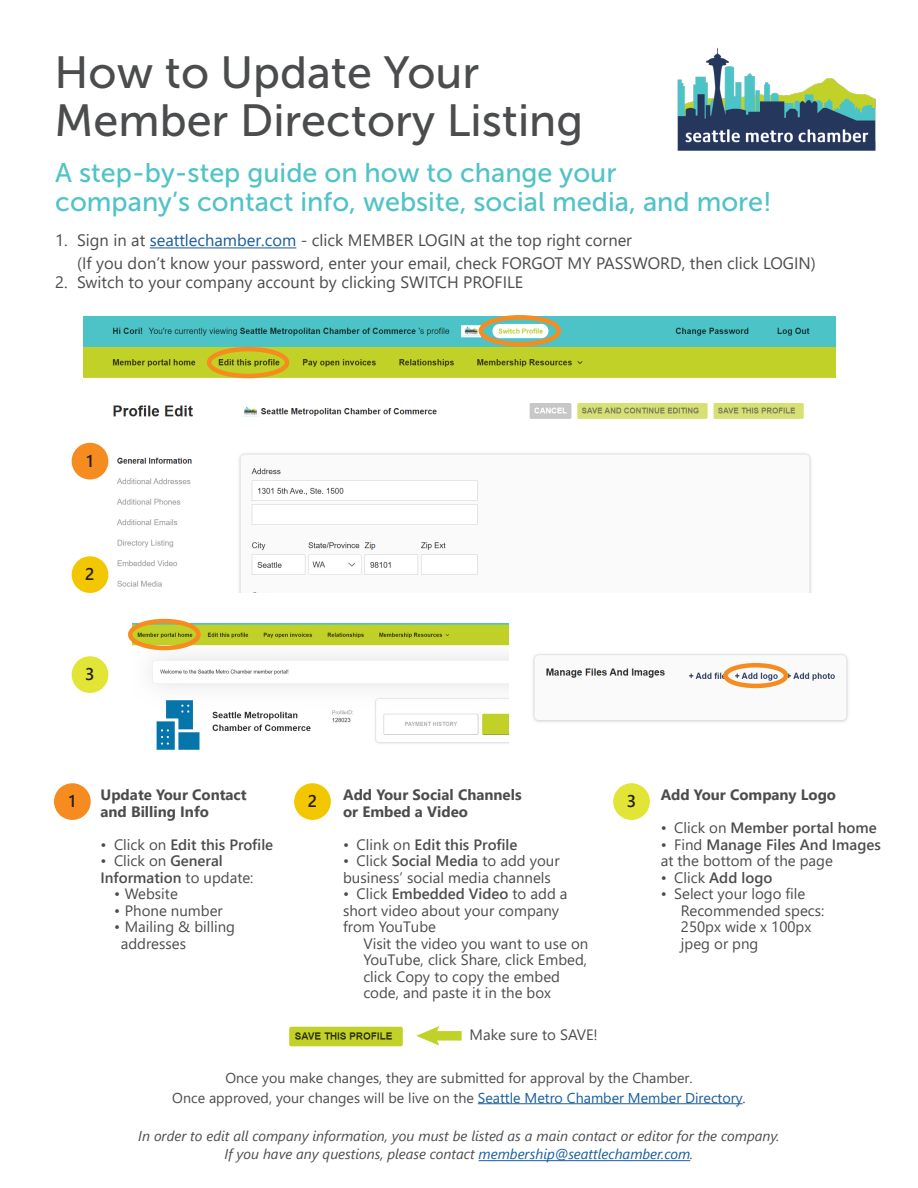
<style>
.page{position:relative;width:918px;height:1188px;background:#fff}
.page>*{position:absolute;margin:0;border:0;box-sizing:border-box;transform-origin:0 0}
.t1{font:45px "Museo Sans 500";color:#4b4c4d}
.t2{font:27px "Museo Sans 500";color:#4fc3c6}
.t3{font:600 16.95px "Segoe UI";color:#231f20}
.t4{font:16.5px/22.5px "Segoe UI";color:#4b4c4d}
.t5{font:15px/16.5px "Segoe UI";color:#4b4c4d}
.t6{font:600 15px/16.5px "Segoe UI";color:#4b4c4d}
.t7{font:700 15px/16.5px "Segoe UI";color:#4b4c4d}
.t8{font:italic 14.25px/18px "Segoe UI";color:#4b4c4d;text-align:center}
.t9{font:14.25px/19.5px "Segoe UI";color:#4b4c4d;text-align:center}
.s1{color:#175d9e}
.s2{font-weight:400}
.s3{font-weight:600}
</style>
<div class="page">
<img style="left:83px;top:317px;width:753px;height:276px">
<img style="left:677px;top:47px;width:199px;height:104px">
<hr style="left:150px;top:247px;width:146px;height:1px;background:#175d9e">
<hr style="left:479px;top:1160px;width:211px;height:1px;background:#175d9e">
<img style="left:289px;top:1026px;width:114px;height:21px">
<svg style="left:416px;top:1026px;width:46px;height:20px"></svg>
<div style="left:54px;top:783px;width:37px;height:37px;background:#f68b1f;border-radius:50%"></div>
<div style="left:294px;top:783px;width:37px;height:37px;background:#f3c700;border-radius:50%"></div>
<div style="left:613px;top:783px;width:37px;height:37px;background:#e2e436;border-radius:50%"></div>
<div style="left:72px;top:443px;width:36px;height:37px;background:#f68b1f;border-radius:50%"></div>
<div style="left:72px;top:556px;width:36px;height:37px;background:#f3c700;border-radius:50%"></div>
<div style="left:72px;top:656px;width:36px;height:37px;background:#e2e436;border-radius:50%"></div>
<hr style="left:478px;top:1103px;width:265px;height:1px;background:#175d9e">
<img style="left:133px;top:623px;width:375px;height:127px">
<img style="left:533px;top:654px;width:315px;height:68px">
<div style="left:128px;top:619px;width:73px;height:31px;border:4px solid #f68b1f;border-radius:50%"></div>
<div style="left:723px;top:663px;width:65px;height:25px;border:4px solid #f68b1f;border-radius:50%"></div>
<div style="left:207px;top:347px;width:82px;height:31px;border:4px solid #f68b1f;border-radius:50%"></div>
<div style="left:479px;top:315px;width:82px;height:31px;border:4px solid #f68b1f;border-radius:50%"></div>
<p class="t1" style="left:55px;top:47px;width:426px">How to Update Your</p>
<p class="t1" style="left:55px;top:95px;width:530px">Member Directory Listing</p>
<p class="t2" style="left:55px;top:158px;width:563px">A step-by-step guide on how to change your</p>
<p class="t2" style="left:55px;top:186px;width:718px">company’s contact info, website, social media, and more!</p>
<p class="t4" style="left:77px;top:228px;width:740px;text-indent:-22px">1. Sign in at <span class="s1">seattlechamber.com</span> - click MEMBER LOGIN at the top right corner<br>(If you don’t know your password, enter your email, check FORGOT MY PASSWORD, then click LOGIN)</p>
<p class="t4" style="left:55px;top:270px;width:469px">2. Switch to your company account by clicking SWITCH PROFILE</p>
<p class="t3" style="left:87px;top:445px;width:8px">1</p>
<p class="t3" style="left:85px;top:558px;width:11px">2</p>
<p class="t3" style="left:85px;top:658px;width:11px">3</p>
<p class="t7" style="left:100px;top:785px;width:148px">Update Your Contact and Billing Info</p>
<p class="t6" style="left:100px;top:835px;width:174px"><span class="s2">• Click on</span> Edit this Profile</p>
<p class="t6" style="left:100px;top:851px;width:155px"><span class="s2">• Click on</span> General<br>Information <span class="s2">to update:</span></p>
<p class="t5" style="left:114px;top:884px;width:65px">• Website</p>
<p class="t5" style="left:114px;top:901px;width:110px">• Phone number</p>
<p class="t5" style="left:121px;top:917px;width:116px;text-indent:-7px">• Mailing &amp; billing addresses</p>
<p class="t7" style="left:343px;top:785px;width:180px">Add Your Social Channels or Embed a Video</p>
<p class="t6" style="left:343px;top:835px;width:176px"><span class="s2">• Clink on</span> Edit this Profile</p>
<p class="t5" style="left:343px;top:851px;width:218px">• Click <span class="s3">Social Media</span> to add your business’ social media channels</p>
<p class="t5" style="left:343px;top:884px;width:226px">• Click <span class="s3">Embedded Video</span> to add a short video about your company from YouTube</p>
<p class="t5" style="left:363px;top:934px;width:226px">Visit the video you want to use on<br>YouTube, click Share, click Embed, click Copy to copy the embed code, and paste it in the box</p>
<p class="t3" style="left:69px;top:785px;width:8px">1</p>
<p class="t3" style="left:308px;top:785px;width:11px">2</p>
<p class="t3" style="left:627px;top:785px;width:11px">3</p>
<p class="t7" style="left:661px;top:785px;width:177px">Add Your Company Logo</p>
<p class="t6" style="left:661px;top:818px;width:217px"><span class="s2">• Click on</span> Member portal home</p>
<p class="t5" style="left:661px;top:835px;width:222px">• Find <span class="s3">Manage Files And Images </span>at the bottom of the page</p>
<p class="t6" style="left:661px;top:868px;width:113px"><span class="s2">• Click</span> Add logo</p>
<p class="t5" style="left:661px;top:884px;width:146px">• Select your logo file</p>
<p class="t5" style="left:681px;top:901px;width:145px">Recommended specs:<br>250px wide x 100px jpeg or png</p>
<p class="t5" style="left:470px;top:1025px;width:130px">Make sure to SAVE!</p>
<p class="t9" style="left:172px;top:1067px;width:575px">Once you make changes, they are submitted for approval by the Chamber.<br>Once approved, your changes will be live on the <span class="s1">Seattle Metro Chamber Member Directory</span>.</p>
<p class="t8" style="left:138px;top:1125px;width:643px">In order to edit all company information, you must be listed as a main contact or editor for the company.<br>If you have any questions, please contact <span class="s1">membership@seattlechamber.com</span>.</p>
</div>
